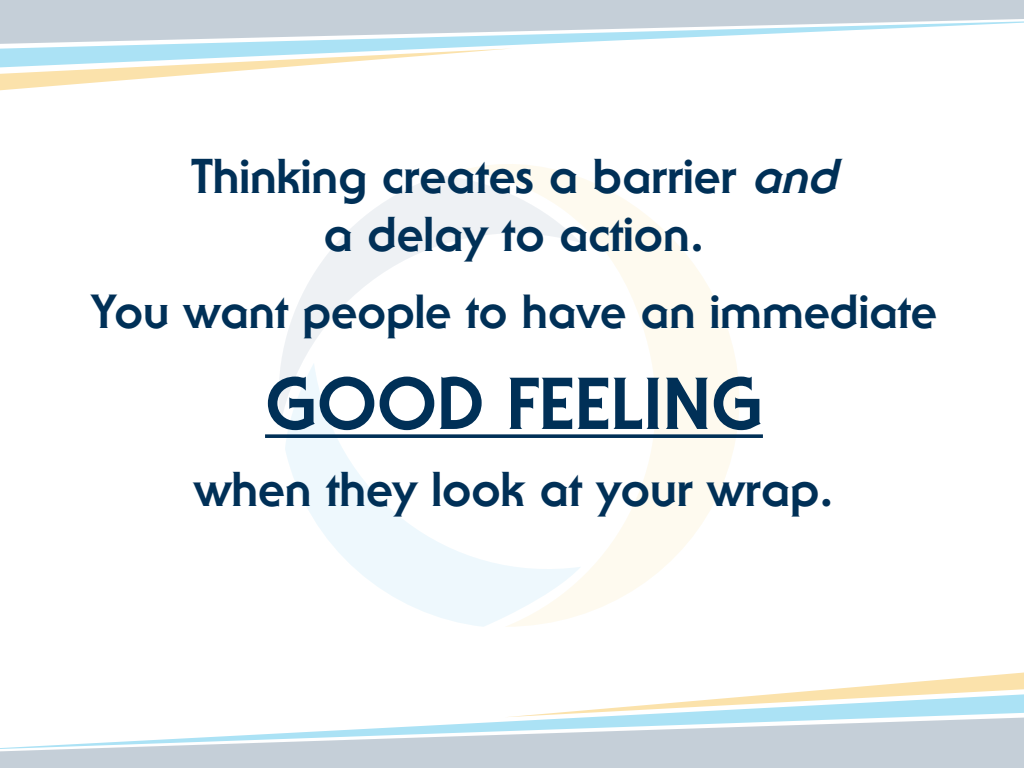
<style>
.page{position:relative;width:1024px;height:768px;background:#fff}
.page>*{position:absolute;margin:0;border:0;box-sizing:border-box;transform-origin:0 0}
.t1{font:800 72px "Serif Gothic";color:#003057}
.t2{font:800 48px/57.6px "Serif Gothic";color:#003057;text-align:center}
.t3{font:800 47px "Serif Gothic";color:#003057}
.s1{font-style:italic}
</style>
<div class="page">
<div style="left:0;top:0;width:1024px;height:19px;background:#c5cfd8"></div>
<svg style="left:279px;top:175px;width:182px;height:248px"></svg>
<svg style="left:461px;top:164px;width:278px;height:451px"></svg>
<svg style="left:285px;top:363px;width:296px;height:264px"></svg>
<svg style="left:0;top:19px;width:1024px;height:29px"></svg>
<div style="left:0;top:751px;width:1024px;height:17px;background:#c5cfd8"></div>
<svg style="left:0;top:717px;width:1024px;height:34px"></svg>
<svg style="left:0;top:48px;width:508px;height:43px"></svg>
<svg style="left:509px;top:672px;width:515px;height:45px"></svg>
<svg style="left:265px;top:434px;width:498px;height:4px;fill:#05345a"></svg>
<p class="t2" style="left:191px;top:147px;width:660px">Thinking creates a barrier <span class="s1">and </span>a delay to action.</p>
<p class="t3" style="left:91px;top:282px;width:848px">You want people to have an immediate</p>
<h1 class="t1" style="left:265px;top:359px;width:499px">GOOD FEELING</h1>
<p class="t2" style="left:194px;top:460px;width:641px">when they look at your wrap.</p>
</div>
